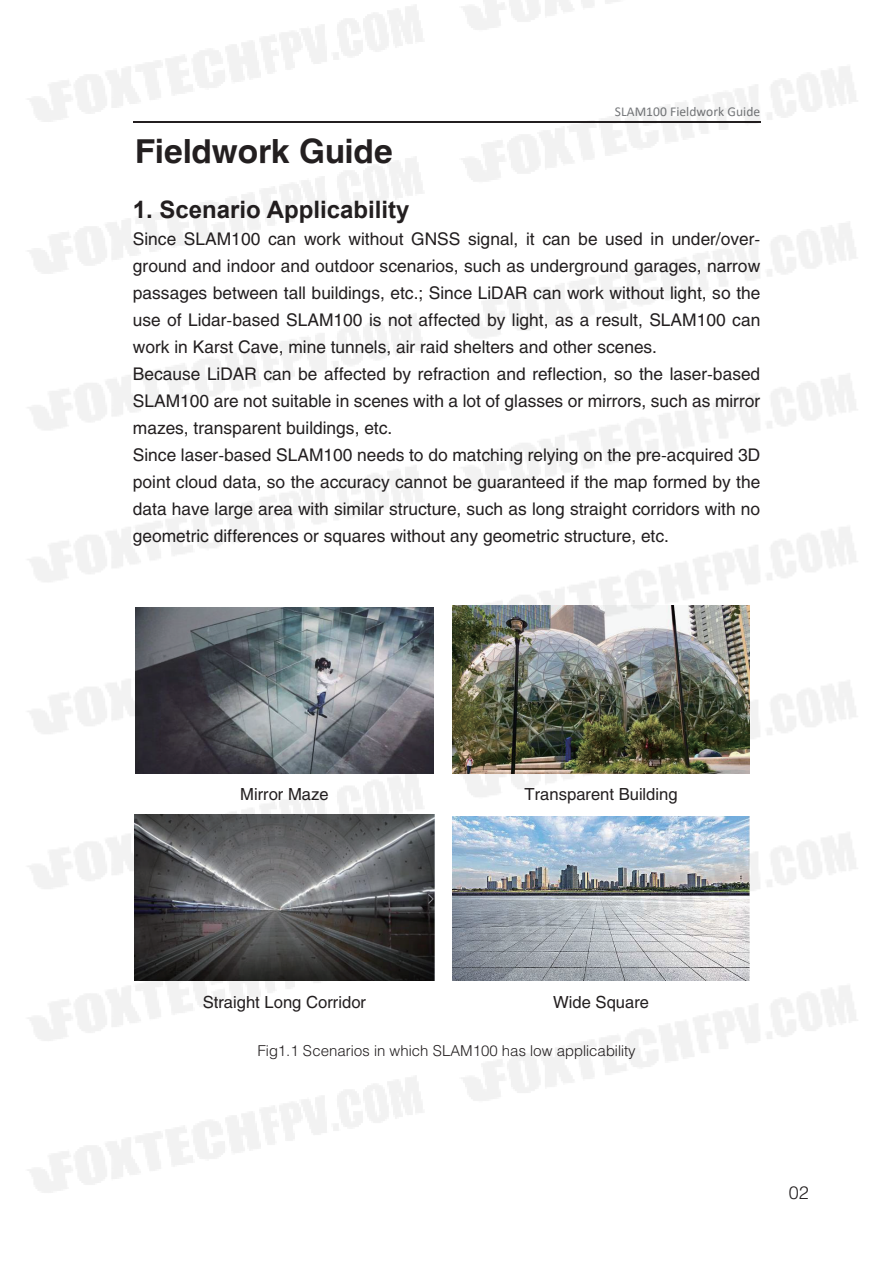
<style>
.page{position:relative;width:893px;height:1263px;background:#fff}
.page>*{position:absolute;margin:0;border:0;box-sizing:border-box;transform-origin:0 0}
.t1{font:700 33px "Helios";color:#231f20}
.t2{font:700 24px "Arial";color:#231f20}
.t3{font:18px "Helios Light C";color:#231f20}
.t4{font:17.25px/27px "Helios";color:#231f20}
.t5{font:16.5px "Helios";color:#231f20}
.t6{font:15px "Helios Light C";color:#231f20}
.t7{font:13.5px "Calibri";letter-spacing:.005em;color:#76787b}
</style>
<div class="page">
<img style="left:27px;top:0;width:831px;height:1193px">
<p class="t7" style="left:615px;top:102px;width:147px">SLAM100 Fieldwork Guide</p>
<h1 class="t1" style="left:135px;top:132px;width:260px">Fieldwork Guide</h1>
<h2 class="t2" style="left:133px;top:193px;width:278px">1. Scenario Applicability</h2>
<p class="t4" style="left:133px;top:225px;width:629px">Since SLAM100 can work without GNSS signal, it can be used in under/over&shy;ground and indoor and outdoor scenarios, such as underground garages, narrow passages between tall buildings, etc.; Since LiDAR can work without light, so the use of Lidar-based SLAM100 is not affected by light, as a result, SLAM100 can work in Karst Cave, mine tunnels, air raid shelters and other scenes.<br>Because LiDAR can be affected by refraction and reflection, so the laser-based SLAM100 are not suitable in scenes with a lot of glasses or mirrors, such as mirror mazes, transparent buildings, etc.<br>Since laser-based SLAM100 needs to do matching relying on the pre-acquired 3D point cloud data, so the accuracy cannot be guaranteed if the map formed by the data have large area with similar structure, such as long straight corridors with no geometric differences or squares without any geometric structure, etc.</p>
<p class="t5" style="left:240px;top:784px;width:90px">Mirror Maze</p>
<p class="t5" style="left:525px;top:784px;width:155px">Transparent Building</p>
<p class="t5" style="left:203px;top:991px;width:165px">Straight Long Corridor</p>
<p class="t6" style="left:258px;top:1041px;width:380px">Fig1.1 Scenarios in which SLAM100 has low applicability</p>
<p class="t5" style="left:553px;top:991px;width:97px">Wide Square</p>
<p class="t3" style="left:789px;top:1181px;width:22px">02</p>
</div>
